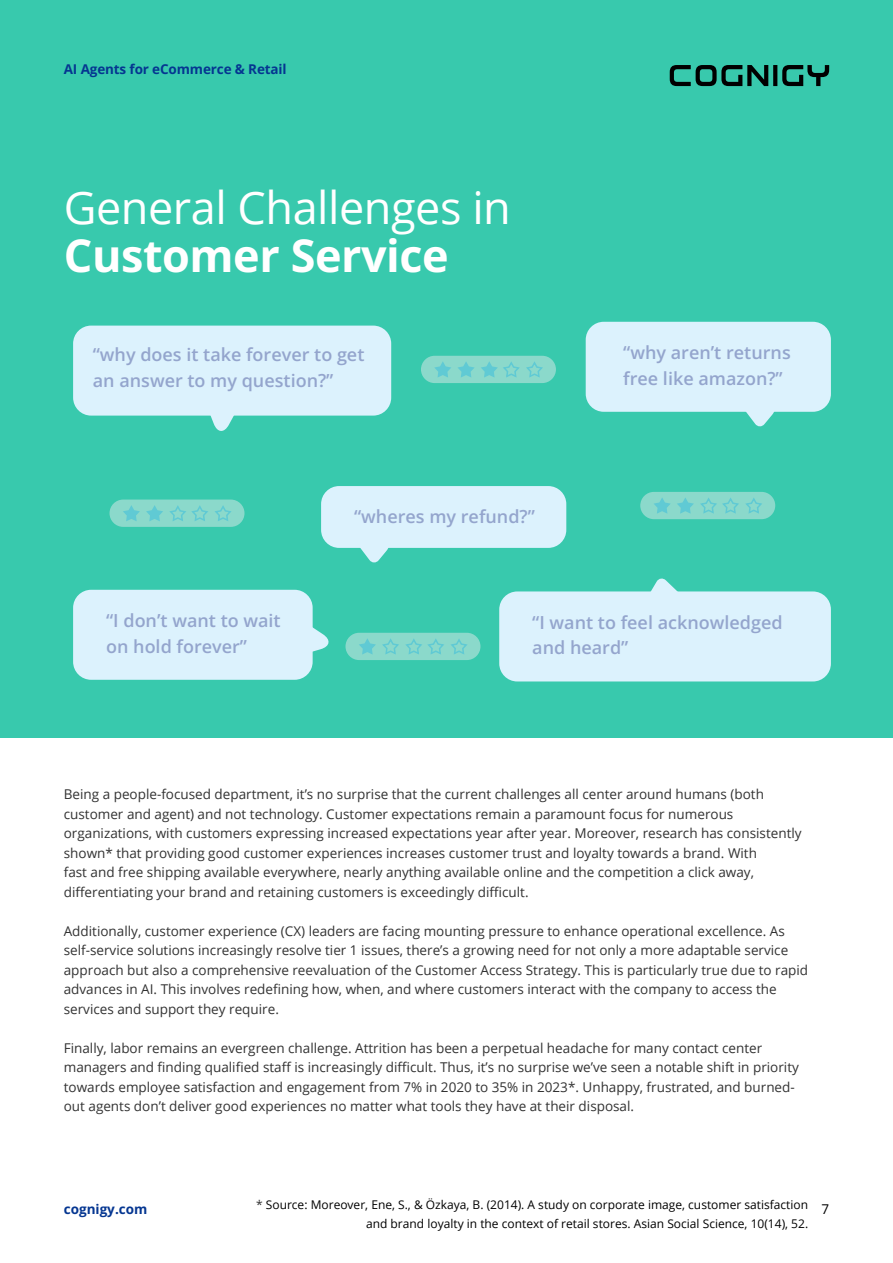
<style>
.page{position:relative;width:893px;height:1263px;background:#fff}
.page>*{position:absolute;margin:0;border:0;box-sizing:border-box;transform-origin:0 0}
.t1{font:45px "Open Sans";letter-spacing:-.01em;color:#fff}
.t2{font:700 45px "Open Sans";letter-spacing:-.01em;color:#fff}
.t3{font:600 18px/25.5px "Open Sans";color:#94a5cd}
.t4{font:13.5px/19.5px "Open Sans";color:#323232}
.t5{font:700 13.5px "Open Sans";letter-spacing:-.01em;color:#053691}
.t6{font:13.5px "Open Sans";color:#000}
.t7{font:12px/19.5px "Open Sans";color:#000;text-align:right}
.s1{color:#323232}
</style>
<div class="page">
<div style="left:0;top:0;width:893px;height:738px;background:#38c9ad"></div>
<div style="left:499px;top:591px;width:332px;height:90px;background:#dcf2fd;border-radius:18px"></div>
<div style="left:73px;top:326px;width:318px;height:90px;background:#dcf2fd;border-radius:18px"></div>
<div style="left:73px;top:590px;width:240px;height:90px;background:#dcf2fd;border-radius:18px"></div>
<div style="left:586px;top:322px;width:245px;height:90px;background:#dcf2fd;border-radius:18px"></div>
<div style="left:321px;top:486px;width:245px;height:62px;background:#dcf2fd;border-radius:18px"></div>
<svg style="left:646px;top:578px;width:36px;height:14px"></svg>
<svg style="left:208px;top:415px;width:31px;height:16px"></svg>
<svg style="left:312px;top:622px;width:17px;height:32px"></svg>
<svg style="left:741px;top:411px;width:37px;height:16px"></svg>
<svg style="left:356px;top:547px;width:36px;height:16px"></svg>
<div style="left:421px;top:356px;width:135px;height:27px;background:#8bd9cb;border-radius:14px"></div>
<svg style="left:434px;top:362px;width:17px;height:15px"></svg>
<svg style="left:458px;top:362px;width:17px;height:15px"></svg>
<svg style="left:481px;top:355px;width:63px;height:23px"></svg>
<div style="left:110px;top:500px;width:134px;height:27px;background:#8bd9cb;border-radius:14px"></div>
<svg style="left:123px;top:505px;width:17px;height:16px"></svg>
<svg style="left:146px;top:499px;width:87px;height:22px"></svg>
<div style="left:640px;top:492px;width:135px;height:27px;background:#8bd9cb;border-radius:14px"></div>
<svg style="left:654px;top:498px;width:17px;height:16px"></svg>
<svg style="left:677px;top:498px;width:85px;height:16px"></svg>
<div style="left:345px;top:633px;width:135px;height:27px;background:#8bd9cb;border-radius:14px"></div>
<svg style="left:359px;top:632px;width:109px;height:23px"></svg>
<svg style="left:670px;top:65px;width:159px;height:21px"></svg>
<p class="t5" style="left:64px;top:60px;width:224px">AI Agents for eCommerce &amp; Retail</p>
<h1 class="t1" style="left:64px;top:176px;width:449px">General Challenges in</h1>
<h1 class="t2" style="left:64px;top:224px;width:387px">Customer Service</h1>
<h2 class="t3" style="left:93px;top:342px;width:273px">“why does it take forever to get an answer to my question?”</h2>
<h2 class="t3" style="left:354px;top:504px;width:182px">“wheres my refund?”</h2>
<h2 class="t3" style="left:623px;top:339px;width:169px">“why aren’t returns free like amazon?”</h2>
<h2 class="t3" style="left:106px;top:607px;width:176px">“I don’t want to wait on hold forever”</h2>
<h2 class="t3" style="left:532px;top:609px;width:252px">“I want to feel acknowledged and heard”</h2>
<p class="t4" style="left:64px;top:784px;width:739px">Being a people-focused department, it’s no surprise that the current challenges all center around humans (both customer and agent) and not technology. Customer expectations remain a paramount focus for numerous organizations, with customers expressing increased expectations year after year. Moreover, research has consistently shown* that providing good customer experiences increases customer trust and loyalty towards a brand. With<br>fast and free shipping available everywhere, nearly anything available online and the competition a click away, differentiating your brand and retaining customers is exceedingly difficult.</p>
<p class="t4" style="left:64px;top:921px;width:746px">Additionally, customer experience (CX) leaders are facing mounting pressure to enhance operational excellence. As self-service solutions increasingly resolve tier 1 issues, there’s a growing need for not only a more adaptable service approach but also a comprehensive reevaluation of the Customer Access Strategy. This is particularly true due to rapid advances in AI. This involves redefining how, when, and where customers interact with the company to access the services and support they require.</p>
<p class="t4" style="left:64px;top:1038px;width:737px">Finally, labor remains an evergreen challenge. Attrition has been a perpetual headache for many contact center managers and finding qualified staff is increasingly difficult. Thus, it’s no surprise we’ve seen a notable shift in priority towards employee satisfaction and engagement from 7% in 2020 to 35% in 2023*. Unhappy, frustrated, and burned&shy;out agents don’t deliver good experiences no matter what tools they have at their disposal.</p>
<p class="t7" style="left:256px;top:1194px;width:554px"><span class="s1">*</span> Source: Moreover, Ene, S., &amp; Özkaya, B. (2014). A study on corporate image, customer satisfaction and brand loyalty in the context of retail stores. Asian Social Science, 10(14), 52.</p>
<p class="t5" style="left:64px;top:1199px;width:85px">cognigy.com</p>
<p class="t6" style="left:821px;top:1199px;width:9px">7</p>
</div>
